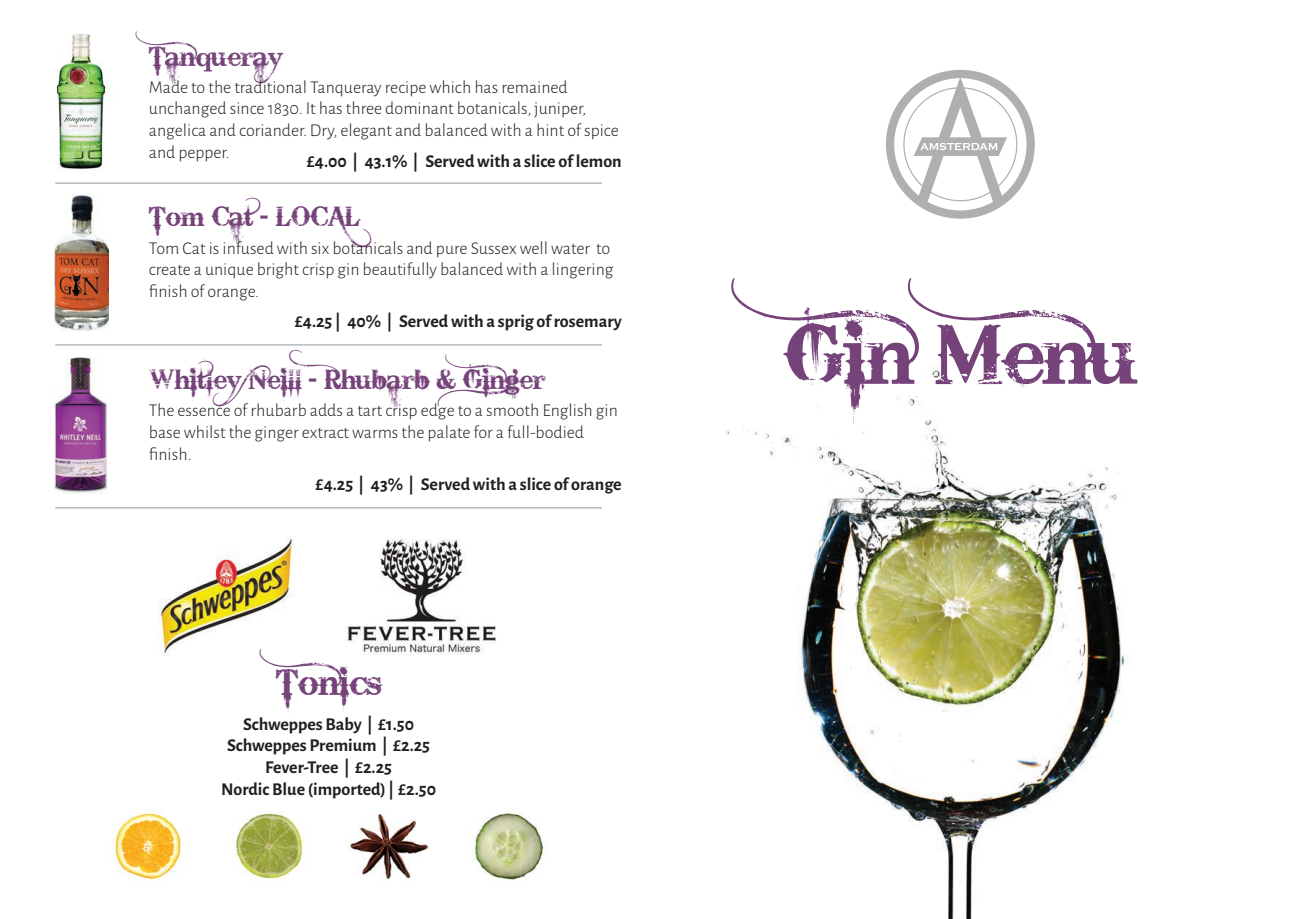
<style>
.page{position:relative;width:1289px;height:919px;background:#fff}
.page>*{position:absolute;margin:0;border:0;box-sizing:border-box;transform-origin:0 0}
.t1{font:82.5px "Bleeding Cowboys";color:#754279}
.t2{font:36px "Bleeding Cowboys";color:#754279}
.t3{font:27px "Bleeding Cowboys";color:#754279}
.t4{font:300 18px/21.6px "Alegreya Sans";color:#231f20}
.t5{font:700 18px/21.6px "Alegreya Sans";color:#231f20;text-align:center}
</style>
<div class="page">
<img style="left:725px;top:367px;width:400px;height:551px">
<svg style="left:886px;top:70px;width:148px;height:149px"></svg>
<img style="left:158px;top:538px;width:135px;height:117px">
<img style="left:345px;top:539px;width:152px;height:115px">
<img style="left:113px;top:812px;width:73px;height:72px">
<img style="left:235px;top:813px;width:68px;height:67px">
<img style="left:347px;top:813px;width:82px;height:67px">
<img style="left:474px;top:813px;width:70px;height:67px">
<hr style="left:55px;top:182px;width:547px;height:2px;background:#b7babd">
<img style="left:56px;top:34px;width:50px;height:135px">
<img style="left:55px;top:195px;width:54px;height:135px">
<hr style="left:55px;top:344px;width:547px;height:1px;background:#b7babd">
<img style="left:55px;top:357px;width:52px;height:136px">
<hr style="left:55px;top:507px;width:547px;height:1px;background:#b7babd">
<h3 class="t3" style="left:149px;top:41px;width:149px">Tanqueray</h3>
<p class="t4" style="left:149px;top:76px;width:471px">Made to the traditional Tanqueray recipe which has remained unchanged since 1830. It has three dominant botanicals, juniper, angelica and coriander. Dry, elegant and balanced with a hint of spice and pepper.</p>
<h3 class="t3" style="left:149px;top:201px;width:224px">Tom Cat - LOCAL</h3>
<p class="t5" style="left:307px;top:149px;width:316px">£4.00 | 43.1% | Served with a slice of lemon</p>
<p class="t4" style="left:149px;top:236px;width:466px">Tom Cat is infused with six botanicals and pure Sussex well water to create a unique bright crisp gin beautifully balanced with a lingering finish of orange.</p>
<p class="t5" style="left:295px;top:309px;width:328px">£4.25 | 40% | Served with a sprig of rosemary</p>
<h3 class="t3" style="left:149px;top:364px;width:439px">WhitleyNeill - Rhubarb &amp; Ginger</h3>
<p class="t4" style="left:149px;top:399px;width:470px">The essence of rhubarb adds a tart crisp edge to a smooth English gin base whilst the ginger extract warms the palate for a full-bodied finish.</p>
<p class="t5" style="left:315px;top:472px;width:307px">£4.25 | 43% | Served with a slice of orange</p>
<h2 class="t2" style="left:276px;top:662px;width:126px">Tonics</h2>
<p class="t5" style="left:221px;top:712px;width:216px">Schweppes Baby | £1.50<br>Schweppes Premium | £2.25<br>Fever-Tree | £2.25<br>Nordic Blue (imported) | £2.50</p>
<h1 class="t1" style="left:783px;top:307px;width:448px">GinMenu</h1>
</div>
